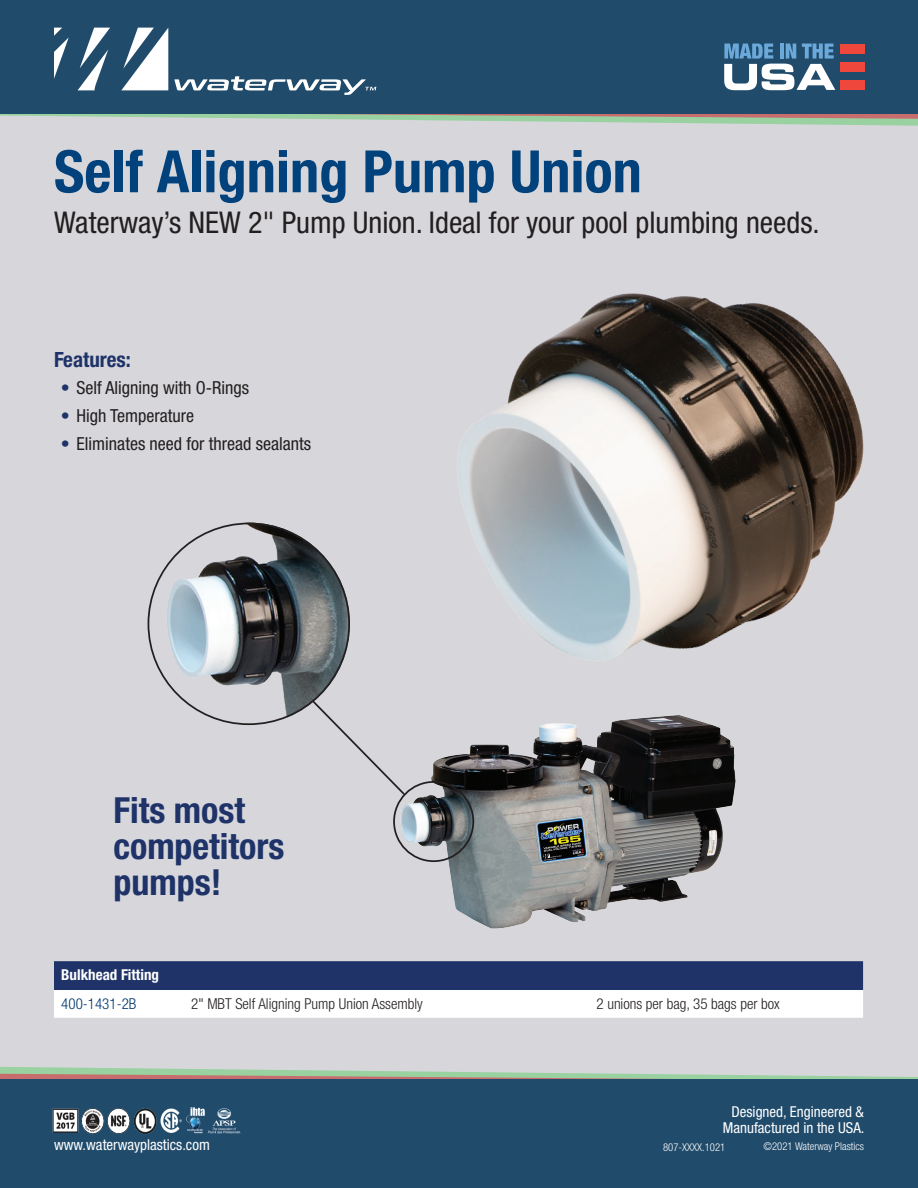
<style>
.page{position:relative;width:918px;height:1188px;background:#fff}
.page>*{position:absolute;margin:0;border:0;box-sizing:border-box;transform-origin:0 0}
.t1{font:700 condensed 58.5px "Helvetica Neue";color:#01427c}
.t2{font:700 condensed 36px/36px "Helvetica Neue";color:#1f3369}
.t3{font:condensed 30px "Helvetica Neue";color:#231f20}
.t4{font:700 condensed 21px "Helvetica Neue";color:#1f3369}
.t5{font:condensed 18px "Helvetica Neue";color:#231f20}
.t6{font:condensed 15px/16.5px "Helvetica Neue";color:#fff;text-align:center}
.t7{font:300 condensed 15px "Helvetica Neue";color:#231f20}
.t8{font:700 condensed 15px "Helvetica Neue";color:#fff}
.t9{font:300 condensed 15px "Helvetica Neue";color:#00386e}
.t10{font:300 condensed 10.8px "Helvetica Neue";color:#fff}
.s1{color:#1f3369}
</style>
<div class="page">
<div style="left:0;top:108px;width:918px;height:994px;background:#d7d7db"></div>
<svg style="left:0;top:1067px;width:632px;height:7px"></svg>
<svg style="left:0;top:1074px;width:918px;height:5px;background:#b0aa91"></svg>
<div style="left:0;top:1079px;width:918px;height:109px;background:#204b6b"></div>
<svg style="left:330px;top:119px;width:588px;height:7px"></svg>
<svg style="left:0;top:114px;width:918px;height:5px;background:#afb197"></svg>
<div style="left:0;top:0;width:918px;height:114px;background:#204b6b"></div>
<img style="left:52px;top:1107px;width:189px;height:28px">
<svg style="left:78px;top:28px;width:32px;height:62px"></svg>
<svg style="left:121px;top:28px;width:47px;height:62px"></svg>
<svg style="left:54px;top:28px;width:15px;height:51px"></svg>
<svg style="left:174px;top:76px;width:202px;height:19px"></svg>
<svg style="left:724px;top:44px;width:111px;height:46px"></svg>
<div style="left:840px;top:44px;width:24px;height:10px;background:#ef473c"></div>
<div style="left:840px;top:62px;width:24px;height:10px;background:#ef473c"></div>
<div style="left:840px;top:80px;width:24px;height:10px;background:#ef473c"></div>
<svg style="left:54px;top:961px;width:809px;height:57px;background:#98a1ba"></svg>
<img style="left:470px;top:293px;width:394px;height:365px">
<img style="left:379px;top:715px;width:391px;height:257px">
<div style="left:393px;top:781px;width:81px;height:81px;border:2px solid #231f20;border-radius:50%"></div>
<img style="left:148px;top:523px;width:202px;height:202px;border-radius:101px">
<svg style="left:310px;top:699px;width:97px;height:98px"></svg>
<h1 class="t1" style="left:54px;top:136px;width:589px">Self Aligning Pump Union</h1>
<h3 class="t3" style="left:54px;top:205px;width:767px">Waterway’s NEW 2" Pump Union. Ideal for your pool plumbing needs.</h3>
<p class="t4" style="left:54px;top:347px;width:78px">Features:</p>
<p class="t5" style="left:61px;top:378px;width:190px"><span class="s1">•</span> Self Aligning with O-Rings</p>
<p class="t5" style="left:61px;top:405px;width:135px"><span class="s1">•</span> High Temperature</p>
<p class="t5" style="left:61px;top:433px;width:252px"><span class="s1">•</span> Eliminates need for thread sealants</p>
<h2 class="t2" style="left:113px;top:792px;width:173px">Fits most competitors pumps!</h2>
<p class="t8" style="left:61px;top:966px;width:99px">Bulkhead Fitting</p>
<p class="t9" style="left:61px;top:995px;width:77px">400-1431-2B</p>
<p class="t7" style="left:191px;top:995px;width:233px">2" MBT Self Aligning Pump Union Assembly</p>
<p class="t7" style="left:597px;top:995px;width:185px">2 unions per bag, 35 bags per box</p>
<p class="t6" style="left:723px;top:1103px;width:143px">Designed, Engineered &amp;<br>Manufactured in the USA.</p>
<p class="t6" style="left:54px;top:1137px;width:157px">www.waterwayplastics.com</p>
<p class="t10" style="left:663px;top:1141px;width:64px">807-XXXX.1021</p>
<p class="t10" style="left:764px;top:1140px;width:102px">©2021 Waterway Plastics</p>
</div>
